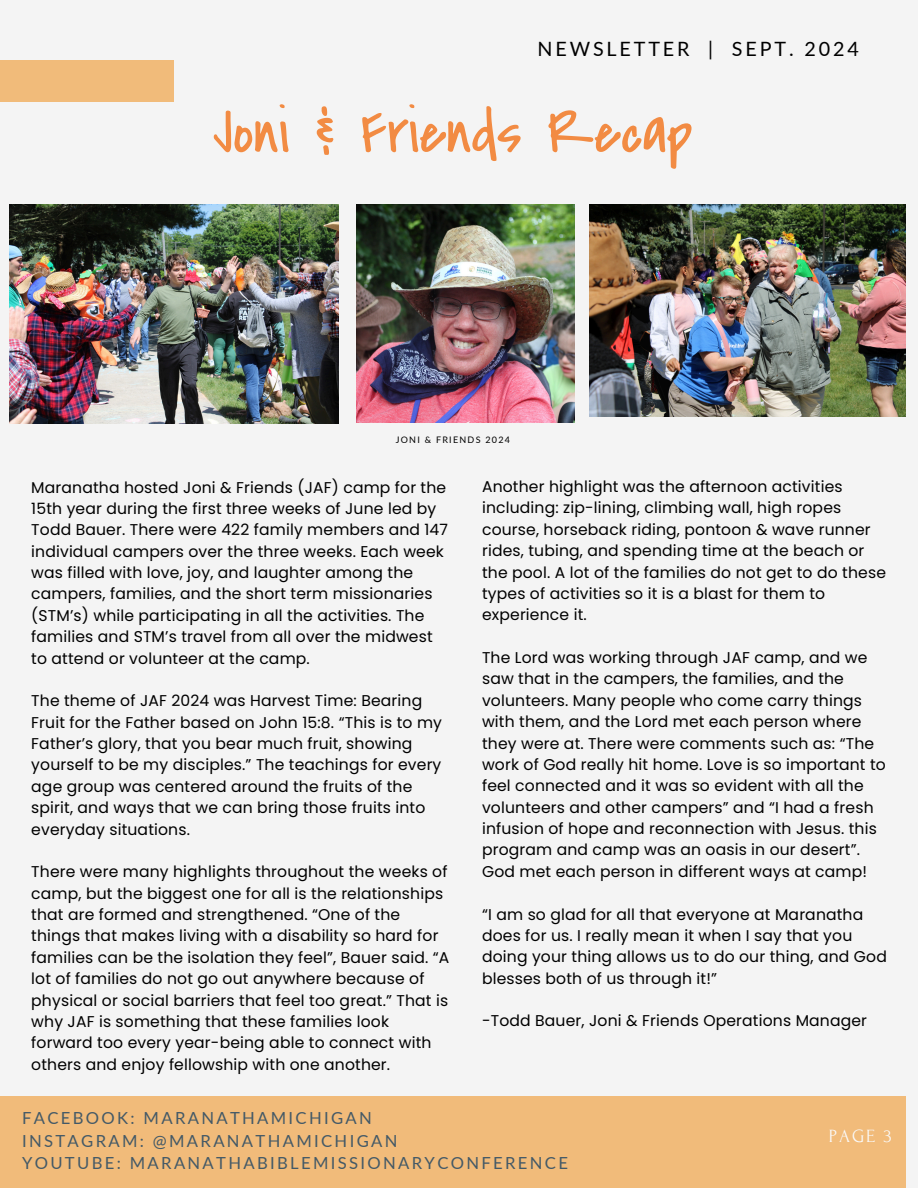
<style>
.page{position:relative;width:918px;height:1188px;background:#f4f4f4}
.page>*{position:absolute;margin:0;border:0;box-sizing:border-box;transform-origin:0 0}
.t1{font:62.55px "Covered By Your Grace";color:#f28b43}
.t2{font:19.8px "Lato";letter-spacing:.145em;color:#000}
.t3{font:18.6px "Forum";color:#fafafa}
.t4{font:16.65px/22.5px "Lato";letter-spacing:.14em;color:#435967}
.t5{font:15.6px/21.3px "Poppins";letter-spacing:.01em;color:#000}
.t6{font:9px "Lato";letter-spacing:.14em;color:#000}
</style>
<div class="page">
<div style="left:0;top:1096px;width:906px;height:92px;background:#f1bb7a"></div>
<div style="left:0;top:61px;width:174px;height:41px;background:#f1bb7a"></div>
<img style="left:10px;top:204px;width:328px;height:220px">
<img style="left:356px;top:204px;width:218px;height:218px">
<img style="left:589px;top:204px;width:317px;height:213px">
<h4 class="t2" style="left:538px;top:37px;width:323px">NEWSLETTER | SEPT. 2024</h4>
<h4 class="t1" style="left:213px;top:91px;width:481px">Joni &amp; Friends Recap</h4>
<h3 class="t6" style="left:396px;top:434px;width:116px">JONI &amp; FRIENDS 2024</h3>
<p class="t5" style="left:31px;top:476px;width:418px">Maranatha hosted Joni &amp; Friends (JAF) camp for the 15th year during the first three weeks of June led by Todd Bauer. There were 422 family members and 147 individual campers over the three weeks. Each week was filled with love, joy, and laughter among the campers, families, and the short term missionaries (STM’s) while participating in all the activities. The families and STM’s travel from all over the midwest to attend or volunteer at the camp.</p>
<p class="t5" style="left:31px;top:690px;width:412px">The theme of JAF 2024 was Harvest Time: Bearing Fruit for the Father based on John 15:8. “This is to my Father’s glory, that you bear much fruit, showing yourself to be my disciples.” The teachings for every age group was centered around the fruits of the spirit, and ways that we can bring those fruits into everyday situations.</p>
<p class="t5" style="left:31px;top:861px;width:420px">There were many highlights throughout the weeks of camp, but the biggest one for all is the relationships that are formed and strengthened. “One of the things that makes living with a disability so hard for families can be the isolation they feel”, Bauer said. “A lot of families do not go out anywhere because of physical or social barriers that feel too great.” That is why JAF is something that these families look forward too every year-being able to connect with others and enjoy fellowship with one another.</p>
<h4 class="t5" style="left:482px;top:476px;width:405px">Another highlight was the afternoon activities including: zip-lining, climbing wall, high ropes course, horseback riding, pontoon &amp; wave runner rides, tubing, and spending time at the beach or the pool. A lot of the families do not get to do these types of activities so it is a blast for them to experience it.</h4>
<h4 class="t5" style="left:482px;top:647px;width:405px">The Lord was working through JAF camp, and we saw that in the campers, the families, and the volunteers. Many people who come carry things with them, and the Lord met each person where they were at. There were comments such as: “The work of God really hit home. Love is so important to feel connected and it was so evident with all the volunteers and other campers” and “I had a fresh infusion of hope and reconnection with Jesus. this program and camp was an oasis in our desert”.<br>God met each person in different ways at camp!</h4>
<h4 class="t5" style="left:482px;top:903px;width:406px">“I am so glad for all that everyone at Maranatha does for us. I really mean it when I say that you doing your thing allows us to do our thing, and God blesses both of us through it!”</h4>
<p class="t5" style="left:482px;top:1010px;width:387px">-Todd Bauer, Joni &amp; Friends Operations Manager</p>
<h2 class="t4" style="left:22px;top:1107px;width:548px">FACEBOOK: MARANATHAMICHIGAN<br>INSTAGRAM: @MARANATHAMICHIGAN<br>YOUTUBE: MARANATHABIBLEMISSIONARYCONFERENCE</h2>
<h4 class="t3" style="left:829px;top:1126px;width:64px">PAGE 3</h4>
</div>
